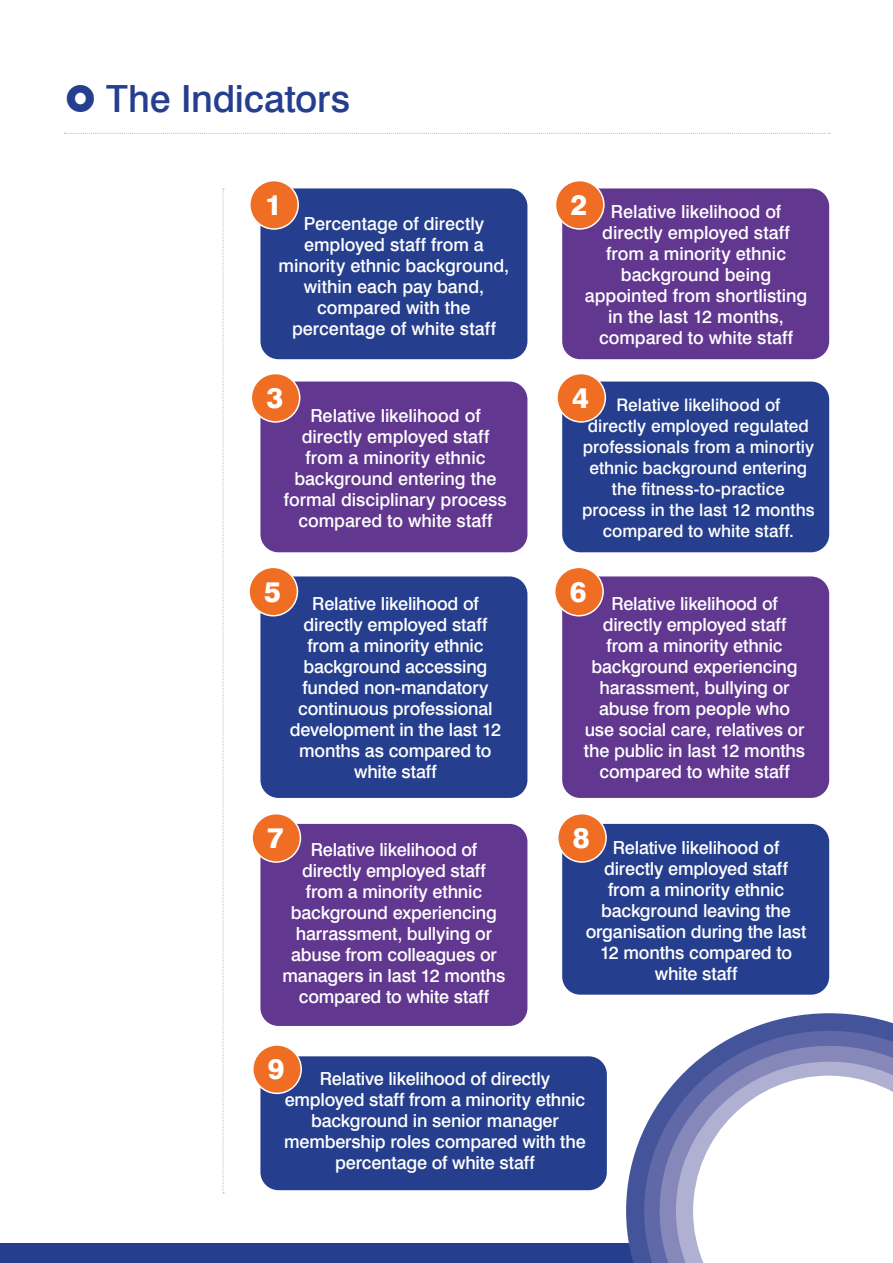
<style>
.page{position:relative;width:893px;height:1263px;background:#fff}
.page>*{position:absolute;margin:0;border:0;box-sizing:border-box;transform-origin:0 0}
.t1{font:500 37.5px "Swiss 721 BT";letter-spacing:-.005em;color:#253f8e}
.t2{font:800 28.5px "Swiss 721 BT";color:#fff}
.t3{font:500 18px/21px "Swiss 721 BT";letter-spacing:-.01em;color:#fff;text-align:center}
.t4{font:500 17.25px/21px "Swiss 721 BT";color:#fff;text-align:center}
</style>
<div class="page">
<div style="left:0;top:1243px;width:893px;height:20px;background:#253f8e"></div>
<svg style="left:626px;top:1013px;width:267px;height:250px"></svg>
<svg style="left:644px;top:1031px;width:249px;height:232px"></svg>
<svg style="left:660px;top:1046px;width:233px;height:217px"></svg>
<svg style="left:676px;top:1062px;width:217px;height:201px"></svg>
<svg style="left:223px;top:188px;width:1px;height:1005px"></svg>
<svg style="left:64px;top:133px;width:766px;height:1px"></svg>
<div style="left:260px;top:188px;width:267px;height:171px;background:#253f8e;border-radius:18px"></div>
<div style="left:562px;top:188px;width:267px;height:171px;background:#623790;border-radius:18px"></div>
<div style="left:260px;top:381px;width:267px;height:171px;background:#623790;border-radius:18px"></div>
<div style="left:562px;top:381px;width:267px;height:171px;background:#253f8e;border-radius:18px"></div>
<div style="left:260px;top:576px;width:267px;height:222px;background:#253f8e;border-radius:18px"></div>
<div style="left:562px;top:576px;width:267px;height:222px;background:#623790;border-radius:18px"></div>
<div style="left:260px;top:824px;width:267px;height:202px;background:#623790;border-radius:18px"></div>
<div style="left:562px;top:824px;width:267px;height:171px;background:#253f8e;border-radius:18px"></div>
<div style="left:260px;top:1056px;width:347px;height:134px;background:#253f8e;border-radius:18px"></div>
<div style="left:250px;top:181px;width:48px;height:48px;background:#ef6e24;border-radius:50%"></div>
<div style="left:249px;top:180px;width:50px;height:50px;border:2px solid #fff;border-radius:50%"></div>
<div style="left:555px;top:181px;width:49px;height:48px;background:#ef6e24;border-radius:50%"></div>
<div style="left:555px;top:180px;width:50px;height:50px;border:2px solid #fff;border-radius:50%"></div>
<div style="left:251px;top:374px;width:49px;height:48px;background:#ef6e24;border-radius:50%"></div>
<div style="left:251px;top:373px;width:49px;height:50px;border:2px solid #fff;border-radius:50%"></div>
<div style="left:557px;top:374px;width:48px;height:48px;background:#ef6e24;border-radius:50%"></div>
<div style="left:556px;top:373px;width:50px;height:50px;border:2px solid #fff;border-radius:50%"></div>
<div style="left:249px;top:567px;width:48px;height:49px;background:#ef6e24;border-radius:50%"></div>
<div style="left:248px;top:567px;width:50px;height:49px;border:2px solid #fff;border-radius:50%"></div>
<div style="left:555px;top:567px;width:48px;height:49px;background:#ef6e24;border-radius:50%"></div>
<div style="left:554px;top:567px;width:50px;height:49px;border:2px solid #fff;border-radius:50%"></div>
<div style="left:252px;top:814px;width:48px;height:48px;background:#ef6e24;border-radius:50%"></div>
<div style="left:251px;top:813px;width:50px;height:50px;border:2px solid #fff;border-radius:50%"></div>
<div style="left:558px;top:814px;width:48px;height:48px;background:#ef6e24;border-radius:50%"></div>
<div style="left:557px;top:813px;width:50px;height:50px;border:2px solid #fff;border-radius:50%"></div>
<div style="left:253px;top:1045px;width:48px;height:48px;background:#ef6e24;border-radius:50%"></div>
<div style="left:252px;top:1044px;width:50px;height:50px;border:2px solid #fff;border-radius:50%"></div>
<p class="t1" style="left:106px;top:75px;width:245px">The Indicators</p>
<p class="t2" style="left:265px;top:187px;width:18px">1</p>
<p class="t2" style="left:570px;top:187px;width:18px">2</p>
<p class="t3" style="left:279px;top:213px;width:232px">Percentage of directly employed staff from a minority ethnic background, within each pay band, compared with the percentage of white staff</p>
<p class="t3" style="left:585px;top:201px;width:224px">Relative likelihood of directly employed staff from a minority ethnic background being appointed from shortlisting in the last 12 months, compared to white staff</p>
<p class="t2" style="left:266px;top:380px;width:18px">3</p>
<p class="t2" style="left:572px;top:380px;width:18px">4</p>
<p class="t3" style="left:284px;top:405px;width:224px">Relative likelihood of directly employed staff from a minority ethnic background entering the formal disciplinary process compared to white staff</p>
<p class="t4" style="left:582px;top:394px;width:234px">Relative likelihood of<br>directly employed regulated professionals from a minortiy ethnic background entering the fitness-to-practice process in the last 12 months compared to white staff.</p>
<p class="t2" style="left:264px;top:574px;width:18px">5</p>
<p class="t2" style="left:570px;top:574px;width:18px">6</p>
<p class="t3" style="left:312px;top:592px;width:168px">Relative likelihood of</p>
<p class="t3" style="left:290px;top:613px;width:213px">directly employed staff from a minority ethnic background accessing funded non-mandatory continuous professional development in the last 12 months as compared to white staff</p>
<p class="t3" style="left:611px;top:592px;width:168px">Relative likelihood of</p>
<p class="t3" style="left:584px;top:613px;width:223px">directly employed staff from a minority ethnic background experiencing harassment, bullying or abuse from people who use social care, relatives or the public in last 12 months compared to white staff</p>
<p class="t2" style="left:267px;top:820px;width:18px">7</p>
<p class="t2" style="left:573px;top:820px;width:18px">8</p>
<p class="t3" style="left:613px;top:837px;width:168px">Relative likelihood of</p>
<p class="t3" style="left:586px;top:858px;width:222px">directly employed staff from a minority ethnic background leaving the organisation during the last<br>12 months compared to white staff</p>
<p class="t3" style="left:311px;top:839px;width:168px">Relative likelihood of</p>
<p class="t3" style="left:283px;top:860px;width:224px">directly employed staff from a minority ethnic background experiencing harrassment, bullying or abuse from colleagues or managers in last 12 months compared to white staff</p>
<p class="t2" style="left:268px;top:1052px;width:18px">9</p>
<p class="t3" style="left:320px;top:1067px;width:232px">Relative likelihood of directly</p>
<p class="t3" style="left:284px;top:1088px;width:303px">employed staff from a minority ethnic background in senior manager membership roles compared with the percentage of white staff</p>
</div>
